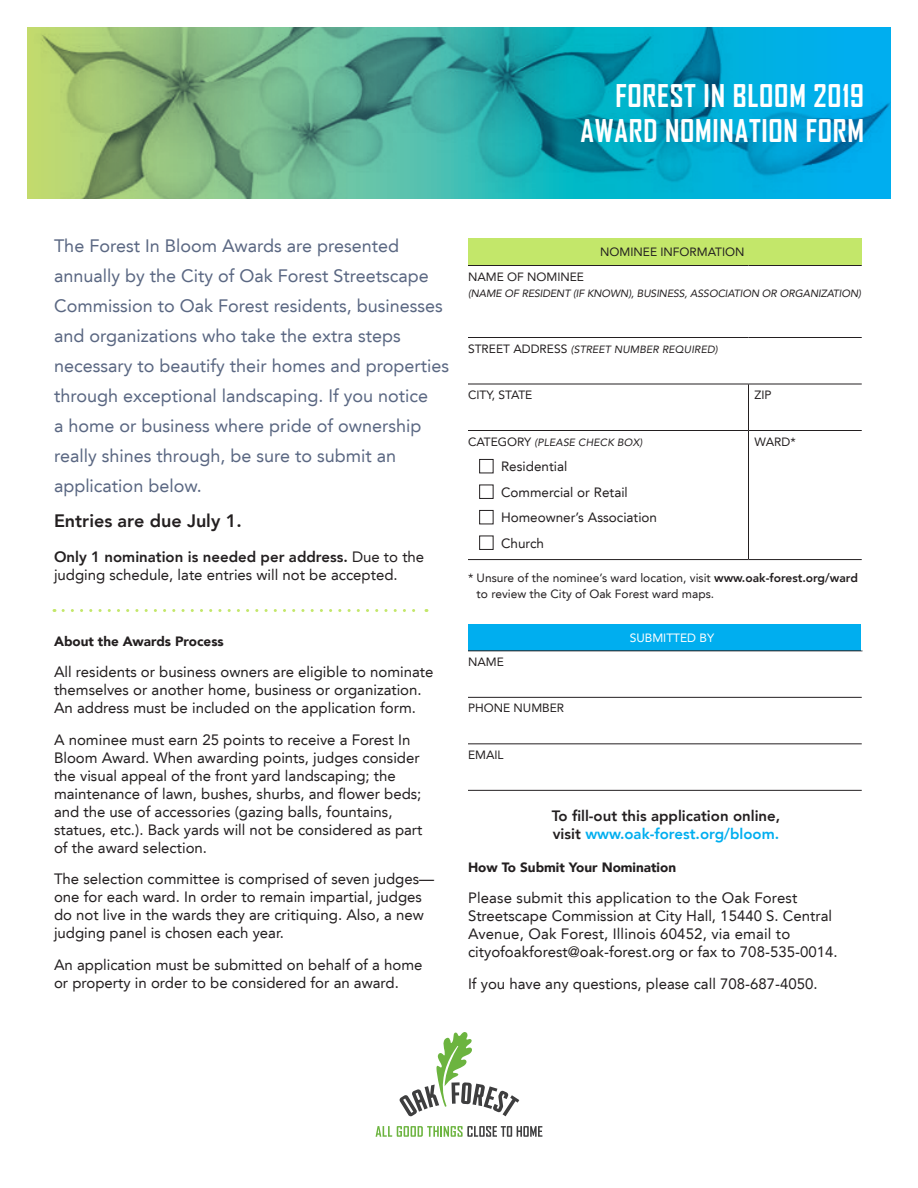
<style>
.page{position:relative;width:918px;height:1188px;background:#fff}
.page>*{position:absolute;margin:0;border:0;box-sizing:border-box;transform-origin:0 0}
.t1{font:700 30px "Agency FB";letter-spacing:.025em;color:#fff}
.Body{font:18px/30px "Avenir LT55 Roman";color:#5a6782}
.Body-2{font:800 18px "Avenir LT85";color:#231f20}
.Body-3{font:15px/18px "Avenir LT55 Roman";color:#231f20}
.Body-4{font:800 15px/18px "Avenir LT85";color:#231f20}
.Body-5{font:13.5px "Avenir LT55 Roman";color:#231f20}
.Heading{font:900 13.5px "Avenir LT95";color:#231f20}
.Body-6{font:12px/16.5px "Avenir LT55 Roman";color:#231f20}
.Body-7{font:12px "Avenir LT55 Roman";color:#fff}
.Body-8{font:italic 10.5px "Avenir LT55";letter-spacing:-.01em;color:#231f20}
.Body-9{font:italic 10.5px "Avenir LT55";letter-spacing:.01em;color:#231f20}
.s1{font-family:"Avenir LT85";font-weight:800}
.s2{font-family:"Avenir LT55 Roman";font-style:normal;font-size:12px}
.s3{color:#00aeef}
</style>
<div class="page">
<img style="left:27px;top:27px;width:864px;height:172px">
<div style="left:468px;top:238px;width:394px;height:28px;background:#c3e76a"></div>
<hr style="left:468px;top:265px;width:280px;height:1px;background:#231f20">
<hr style="left:748px;top:265px;width:114px;height:1px;background:#231f20">
<hr style="left:468px;top:559px;width:280px;height:1px;background:#231f20">
<hr style="left:748px;top:559px;width:114px;height:1px;background:#231f20">
<hr style="left:468px;top:337px;width:280px;height:1px;background:#231f20">
<hr style="left:748px;top:337px;width:114px;height:1px;background:#231f20">
<hr style="left:468px;top:384px;width:280px;height:1px;background:#231f20">
<hr style="left:748px;top:384px;width:114px;height:1px;background:#231f20">
<hr style="left:748px;top:384px;width:1px;height:46px;background:#231f20">
<hr style="left:468px;top:430px;width:280px;height:1px;background:#231f20">
<hr style="left:748px;top:430px;width:114px;height:1px;background:#231f20">
<hr style="left:748px;top:431px;width:1px;height:128px;background:#231f20">
<div style="left:479px;top:459px;width:15px;height:14px;border:1px solid #231f20"></div>
<div style="left:479px;top:485px;width:15px;height:14px;border:1px solid #231f20"></div>
<div style="left:479px;top:510px;width:15px;height:14px;border:1px solid #231f20"></div>
<div style="left:479px;top:536px;width:15px;height:14px;border:1px solid #231f20"></div>
<div style="left:468px;top:624px;width:394px;height:27px;background:#00aeef"></div>
<hr style="left:468px;top:650px;width:394px;height:1px;background:#231f20">
<hr style="left:468px;top:697px;width:394px;height:1px;background:#231f20">
<hr style="left:468px;top:743px;width:394px;height:1px;background:#231f20">
<hr style="left:468px;top:790px;width:394px;height:1px;background:#231f20">
<svg style="left:861px;top:624px;width:1px;height:26px"></svg>
<svg style="left:376px;top:1126px;width:166px;height:11px"></svg>
<svg style="left:399px;top:1032px;width:120px;height:84px"></svg>
<svg style="left:63px;top:609px;width:364px;height:3px"></svg>
<p class="t1" style="left:616px;top:77px;width:250px">FOREST IN BLOOM 2019</p>
<p class="t1" style="left:581px;top:112px;width:285px">AWARD NOMINATION FORM</p>
<p class="Body" style="left:54px;top:231px;width:397px">The Forest In Bloom Awards are presented annually by the City of Oak Forest Streetscape Commission to Oak Forest residents, businesses and organizations who take the extra steps necessary to beautify their homes and properties through exceptional landscaping. If you notice<br>a home or business where pride of ownership really shines through, be sure to submit an application below.</p>
<p class="Body-2" style="left:54px;top:510px;width:189px">Entries are due July 1.</p>
<p class="Body-3" style="left:54px;top:548px;width:372px"><span class="s1">Only 1 nomination is needed per address.</span> Due to the judging schedule, late entries will not be accepted.</p>
<p class="Heading" style="left:54px;top:633px;width:171px">About the Awards Process</p>
<p class="Body-3" style="left:54px;top:663px;width:381px">All residents or business owners are eligible to nominate themselves or another home, business or organization.<br>An address must be included on the application form.</p>
<p class="Body-3" style="left:54px;top:731px;width:370px">A nominee must earn 25 points to receive a Forest In Bloom Award. When awarding points, judges consider the visual appeal of the front yard landscaping; the maintenance of lawn, bushes, shurbs, and flower beds; and the use of accessories (gazing balls, fountains, statues, etc.). Back yards will not be considered as part of the award selection.</p>
<p class="Body-3" style="left:54px;top:870px;width:382px">The selection committee is comprised of seven judges— one for each ward. In order to remain impartial, judges do not live in the wards they are critiquing. Also, a new judging panel is chosen each year.</p>
<p class="Body-3" style="left:54px;top:956px;width:370px">An application must be submitted on behalf of a home or property in order to be considered for an award.</p>
<p class="Body-6" style="left:600px;top:244px;width:146px">NOMINEE INFORMATION</p>
<p class="Body-6" style="left:468px;top:268px;width:118px">NAME OF NOMINEE</p>
<p class="Body-8" style="left:468px;top:287px;width:395px">(NAME OF RESIDENT (IF KNOWN), BUSINESS, ASSOCIATION OR ORGANIZATION)</p>
<p class="Body-9" style="left:468px;top:343px;width:251px"><span class="s2">STREET ADDRESS</span> (STREET NUMBER REQUIRED)</p>
<p class="Body-6" style="left:468px;top:387px;width:66px">CITY, STATE</p>
<p class="Body-6" style="left:754px;top:387px;width:19px">ZIP</p>
<p class="Body-9" style="left:468px;top:436px;width:176px"><span class="s2">CATEGORY</span> (PLEASE CHECK BOX)</p>
<p class="Body-5" style="left:501px;top:459px;width:68px">Residential</p>
<p class="Body-5" style="left:501px;top:484px;width:128px">Commercial or Retail</p>
<p class="Body-5" style="left:501px;top:510px;width:158px">Homeowner’s Association</p>
<p class="Body-5" style="left:501px;top:535px;width:45px">Church</p>
<p class="Body-6" style="left:754px;top:433px;width:43px">WARD*</p>
<p class="Body-6" style="left:477px;top:570px;width:383px;text-indent:-9px">* Unsure of the nominee’s ward location, visit <span class="s1">www.oak-forest.org/ward </span>to review the City of Oak Forest ward maps.</p>
<p class="Body-7" style="left:630px;top:631px;width:86px">SUBMITTED BY</p>
<p class="Body-6" style="left:468px;top:654px;width:37px">NAME</p>
<p class="Body-6" style="left:468px;top:700px;width:98px">PHONE NUMBER</p>
<p class="Body-6" style="left:468px;top:747px;width:37px">EMAIL</p>
<p class="Body-4" style="left:552px;top:807px;width:230px">To fill-out this application online, visit <span class="s3">www.oak-forest.org/bloom.</span></p>
<p class="Heading" style="left:468px;top:859px;width:210px">How To Submit Your Nomination</p>
<p class="Body-3" style="left:468px;top:889px;width:371px">Please submit this application to the Oak Forest Streetscape Commission at City Hall, 15440 S. Central Avenue, Oak Forest, Illinois 60452, via email to cityofoakforest@oak-forest.org or fax to 708-535-0014.</p>
<p class="Body-3" style="left:468px;top:975px;width:351px">If you have any questions, please call 708-687-4050.</p>
</div>
